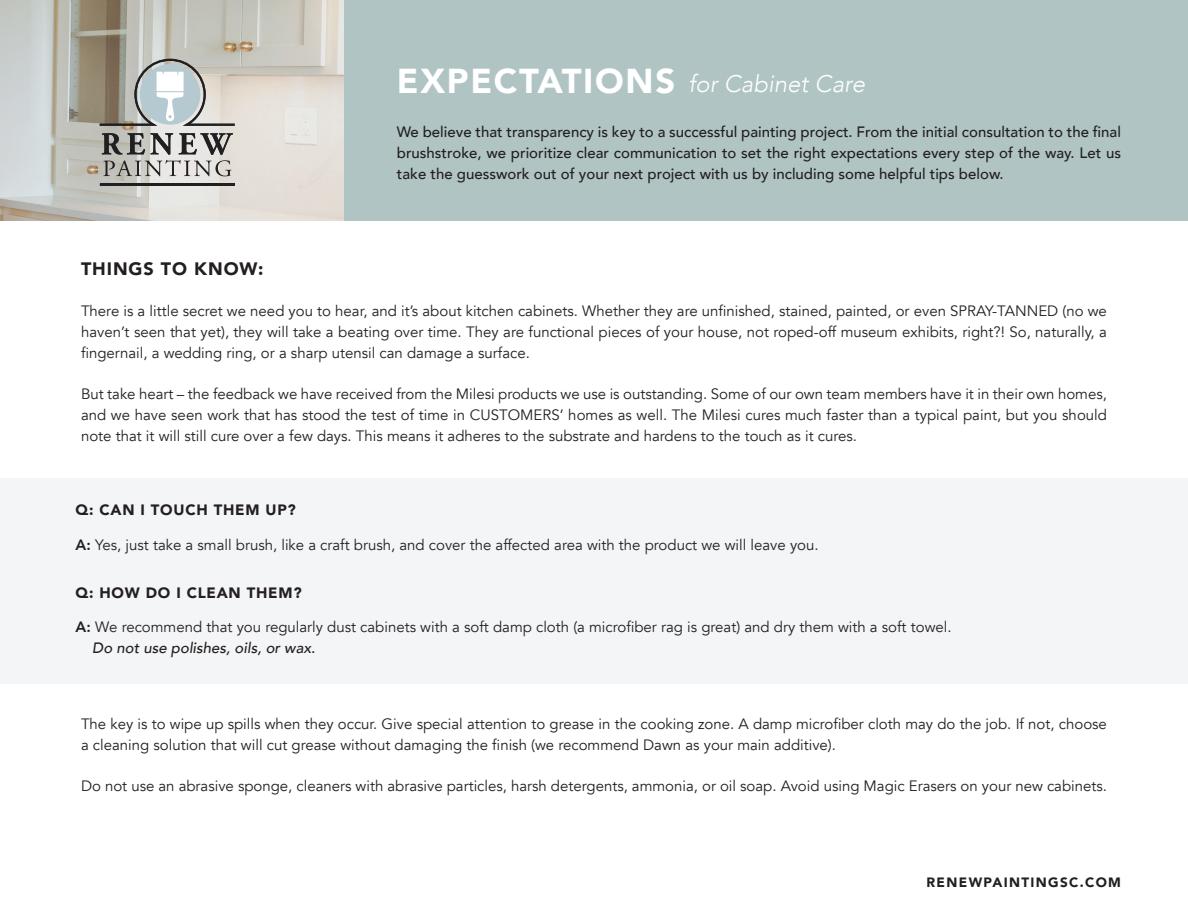
<style>
.page{position:relative;width:1188px;height:918px;background:#fff}
.page>*{position:absolute;margin:0;border:0;box-sizing:border-box;transform-origin:0 0}
.t1{font:900 34.5px "Avenir";letter-spacing:.05em;color:#fff}
.t2{font:italic 300 24px "Avenir";color:#fff}
.t3{font:900 18px "Avenir";letter-spacing:.05em;color:#231f20}
.t4{font:15px/21px "Avenir";color:#231f20;text-align:justify}
.t5{font:500 15px/21px "Avenir";color:#231f20;text-align:justify}
.t6{font:900 15px "Avenir";letter-spacing:.05em;color:#231f20}
.t7{font:italic 500 15px "Avenir";color:#231f20}
.Subheader{font:900 13.5px "Avenir";letter-spacing:.1em;color:#231f20}
.s1{font-weight:800}
</style>
<div class="page">
<div style="left:0;top:479px;width:1188px;height:205px;background:#f2f3f4"></div>
<div style="left:0;top:0;width:1188px;height:221px;background:#b0c4c4"></div>
<img style="left:0;top:0;width:343px;height:221px">
<svg style="left:98px;top:58px;width:139px;height:129px;background:#b2b2ad"></svg>
<p class="t1" style="left:397px;top:52px;width:280px">EXPECTATIONS</p>
<p class="t5" style="left:397px;top:120px;width:726px">We believe that transparency is key to a successful painting project. From the initial consultation to the final brushstroke, we prioritize clear communication to set the right expectations every step of the way. Let us take the guesswork out of your next project with us by including some helpful tips below.</p>
<p class="t2" style="left:688px;top:70px;width:178px">for Cabinet Care</p>
<p class="t3" style="left:81px;top:253px;width:184px">THINGS TO KNOW:</p>
<p class="t4" style="left:81px;top:301px;width:1028px">There is a little secret we need you to hear, and it’s about kitchen cabinets. Whether they are unfinished, stained, painted, or even SPRAY-TANNED (no we haven’t seen that yet), they will take a beating over time. They are functional pieces of your house, not roped-off museum exhibits, right?! So, naturally, a fingernail, a wedding ring, or a sharp utensil can damage a surface.</p>
<p class="t4" style="left:81px;top:384px;width:1028px">But take heart – the feedback we have received from the Milesi products we use is outstanding. Some of our own team members have it in their own homes, and we have seen work that has stood the test of time in CUSTOMERS’ homes as well. The Milesi cures much faster than a typical paint, but you should note that it will still cure over a few days. This means it adheres to the substrate and hardens to the touch as it cures.</p>
<p class="t6" style="left:76px;top:497px;width:222px">Q: CAN I TOUCH THEM UP?</p>
<p class="t4" style="left:76px;top:534px;width:745px"><span class="s1">A:</span> Yes, just take a small brush, like a craft brush, and cover the affected area with the product we will leave you.</p>
<p class="t6" style="left:76px;top:579px;width:228px">Q: HOW DO I CLEAN THEM?</p>
<p class="t4" style="left:76px;top:617px;width:878px"><span class="s1">A:</span> We recommend that you regularly dust cabinets with a soft damp cloth (a microfiber rag is great) and dry them with a soft towel.</p>
<p class="t7" style="left:92px;top:639px;width:225px">Do not use polishes, oils, or wax.</p>
<p class="t4" style="left:81px;top:713px;width:1028px">The key is to wipe up spills when they occur. Give special attention to grease in the cooking zone. A damp microfiber cloth may do the job. If not, choose a cleaning solution that will cut grease without damaging the finish (we recommend Dawn as your main additive).</p>
<p class="t4" style="left:81px;top:776px;width:1028px">Do not use an abrasive sponge, cleaners with abrasive particles, harsh detergents, ammonia, or oil soap. Avoid using Magic Erasers on your new cabinets.</p>
<p class="Subheader" style="left:927px;top:870px;width:196px">RENEWPAINTINGSC.COM</p>
</div>
